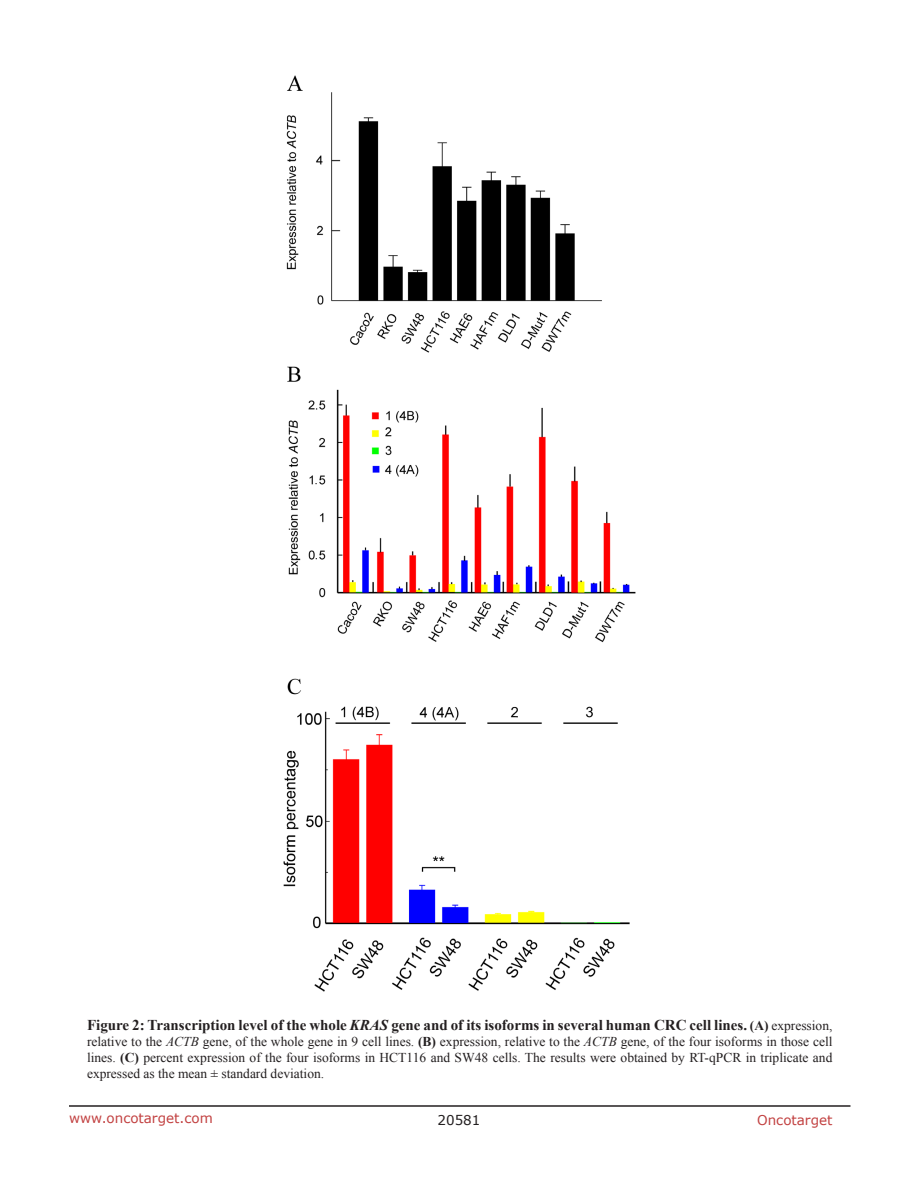
<style>
.page{position:relative;width:918px;height:1188px;background:#fff}
.page>*{position:absolute;margin:0;border:0;box-sizing:border-box;transform-origin:0 0}
.t1{font:700 15px "Times New Roman";color:#231f20}
.t2{font:13.5px/16.2px "Times New Roman";color:#231f20;text-align:justify}
.t3{font:13.5px "Verdana";color:#c24141}
.t4{font:13.5px "Verdana";color:#231f20}
.s1{font-style:italic}
.s2{font-size:13.5px}
.s3{font-weight:400;font-size:13.5px}
.s4{font-weight:700}
</style>
<div class="page">
<hr style="left:69px;top:1105px;width:781px;height:2px;background:#231f20">
<img style="left:283px;top:75px;width:353px;height:917px">
<p class="t1" style="left:87px;top:1014px;width:747px">Figure 2: Transcription level of the whole <span class="s1">KRAS</span> gene and of its isoforms in several human CRC cell lines. <span class="s2">(A)</span> <span class="s3">expression,</span></p>
<p class="t2" style="left:87px;top:1033px;width:747px">relative to the <span class="s1">ACTB</span> gene, of the whole gene in 9 cell lines. <span class="s4">(B)</span> expression, relative to the <span class="s1">ACTB</span> gene, of the four isoforms in those cell lines. <span class="s4">(C)</span> percent expression of the four isoforms in HCT116 and SW48 cells. The results were obtained by RT-qPCR in triplicate and expressed as the mean ± standard deviation.</p>
<p class="t3" style="left:69px;top:1109px;width:145px">www.oncotarget.com</p>
<p class="t4" style="left:438px;top:1111px;width:44px">20581</p>
<p class="t3" style="left:757px;top:1111px;width:77px">Oncotarget</p>
</div>
